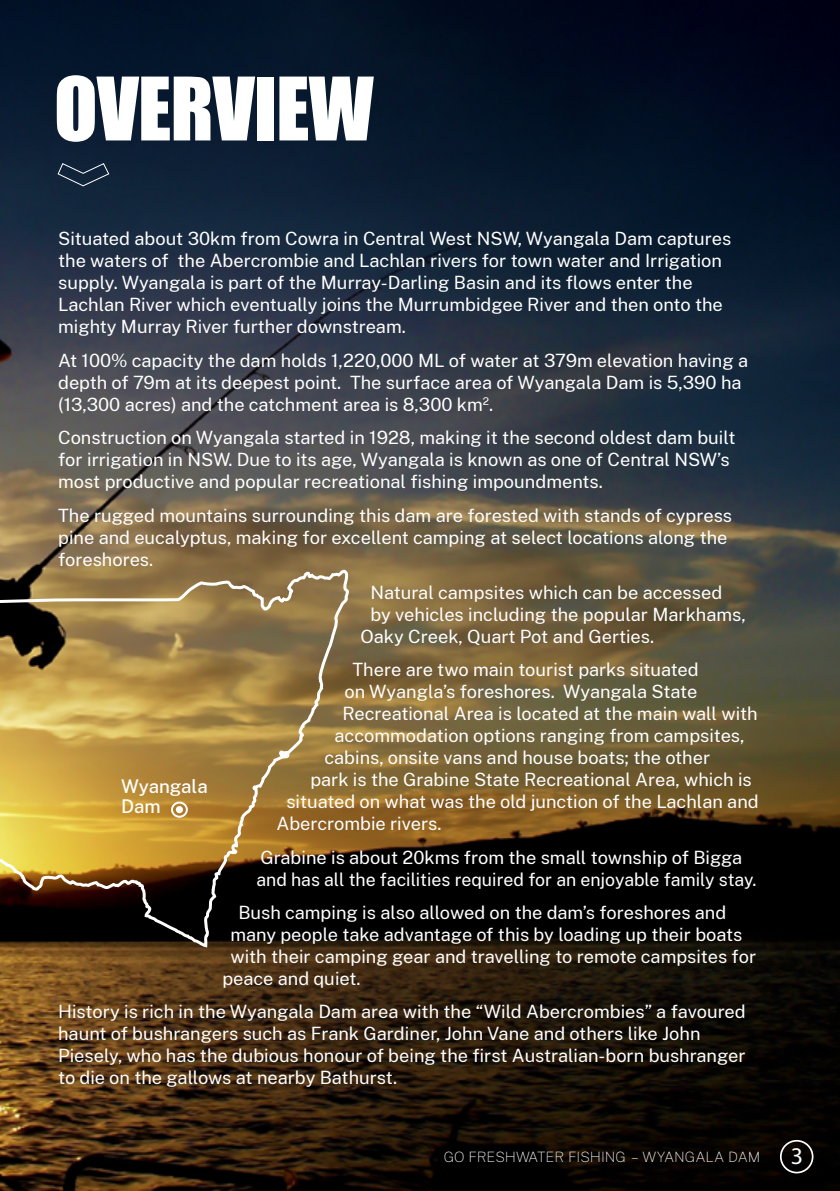
<style>
.page{position:relative;width:840px;height:1191px;background:#fff}
.page>*{position:absolute;margin:0;border:0;box-sizing:border-box;transform-origin:0 0}
.t1{font:80.8px "Impact";letter-spacing:-.01em;color:#fff}
.t2{font:24px "Myriad Pro";color:#fff}
.t3{font:500 18.6px/19.8px "Public Sans NSW";color:#fff}
.Body_Copy__RL{font:18px/22px "Public Sans NSW";color:#fff}
.t4{font:100 14px "Public Sans NSW";color:#fff;scale:1.05 1}
</style>
<div class="page">
<img style="left:0;top:0;width:839px;height:1191px">
<svg style="left:57px;top:162px;width:53px;height:25px"></svg>
<div style="left:779px;top:1140px;width:34px;height:33px;border:2px solid #fff;border-radius:50%"></div>
<svg style="left:0;top:568px;width:350px;height:381px;background:#8c7038"></svg>
<div style="left:171px;top:801px;width:17px;height:16px;border:2px solid #fff;border-radius:50%"></div>
<div style="left:176px;top:806px;width:7px;height:7px;background:#fff;border-radius:50%"></div>
<p class="t1" style="left:54px;top:46px;width:321px">OVERVIEW</p>
<p class="Body_Copy__RL" style="left:58px;top:227px;width:674px">Situated about 30km from Cowra in Central West NSW, Wyangala Dam captures the waters of the Abercrombie and Lachlan rivers for town water and Irrigation supply. Wyangala is part of the Murray-Darling Basin and its flows enter the Lachlan River which eventually joins the Murrumbidgee River and then onto the mighty Murray River further downstream.</p>
<p class="Body_Copy__RL" style="left:58px;top:348px;width:691px">At 100% capacity the dam holds 1,220,000 ML of water at 379m elevation having a depth of 79m at its deepest point. The surface area of Wyangala Dam is 5,390 ha (13,300 acres) and the catchment area is 8,300 km<sup>2</sup>.</p>
<p class="Body_Copy__RL" style="left:58px;top:425px;width:678px">Construction on Wyangala started in 1928, making it the second oldest dam built for irrigation in NSW. Due to its age, Wyangala is known as one of Central NSW’s most productive and popular recreational fishing impoundments.</p>
<p class="Body_Copy__RL" style="left:58px;top:503px;width:675px">The rugged mountains surrounding this dam are forested with stands of cypress pine and eucalyptus, making for excellent camping at select locations along the foreshores.</p>
<p class="Body_Copy__RL" style="left:370px;top:580px;width:353px">Natural campsites which can be accessed</p>
<p class="Body_Copy__RL" style="left:370px;top:602px;width:376px">by vehicles including the popular Markhams,</p>
<p class="Body_Copy__RL" style="left:360px;top:624px;width:295px">Oaky Creek, Quart Pot and Gerties.</p>
<p class="Body_Copy__RL" style="left:352px;top:657px;width:347px">There are two main tourist parks situated</p>
<p class="Body_Copy__RL" style="left:344px;top:679px;width:354px">on Wyangla’s foreshores. Wyangala State</p>
<p class="Body_Copy__RL" style="left:342px;top:701px;width:416px">Recreational Area is located at the main wall with</p>
<p class="Body_Copy__RL" style="left:334px;top:723px;width:411px">accommodation options ranging from campsites,</p>
<p class="Body_Copy__RL" style="left:324px;top:745px;width:387px">cabins, onsite vans and house boats; the other</p>
<p class="Body_Copy__RL" style="left:310px;top:767px;width:442px">park is the Grabine State Recreational Area, which is</p>
<p class="Body_Copy__RL" style="left:286px;top:789px;width:473px">situated on what was the old junction of the Lachlan and</p>
<p class="Body_Copy__RL" style="left:276px;top:811px;width:166px">Abercrombie rivers.</p>
<p class="Body_Copy__RL" style="left:256px;top:845px;width:501px">Grabine is about 20kms from the small township of Bigga and has all the facilities required for an enjoyable family stay.</p>
<p class="Body_Copy__RL" style="left:238px;top:900px;width:489px">Bush camping is also allowed on the dam’s foreshores and</p>
<p class="Body_Copy__RL" style="left:230px;top:922px;width:513px">many people take advantage of this by loading up their boats</p>
<p class="Body_Copy__RL" style="left:230px;top:944px;width:527px">with their camping gear and travelling to remote campsites for</p>
<p class="Body_Copy__RL" style="left:222px;top:966px;width:140px">peace and quiet.</p>
<p class="Body_Copy__RL" style="left:58px;top:999px;width:688px">History is rich in the Wyangala Dam area with the “Wild Abercrombies” a favoured haunt of bushrangers such as Frank Gardiner, John Vane and others like John Piesely, who has the dubious honour of being the first Australian-born bushranger to die on the gallows at nearby Bathurst.</p>
<p class="t3" style="left:121px;top:775px;width:88px">Wyangala<br>Dam</p>
<p class="t4" style="left:443px;top:1147px;width:303px">GO FRESHWATER FISHING – WYANGALA DAM</p>
<h2 class="t2" style="left:790px;top:1141px;width:14px">3</h2>
</div>
